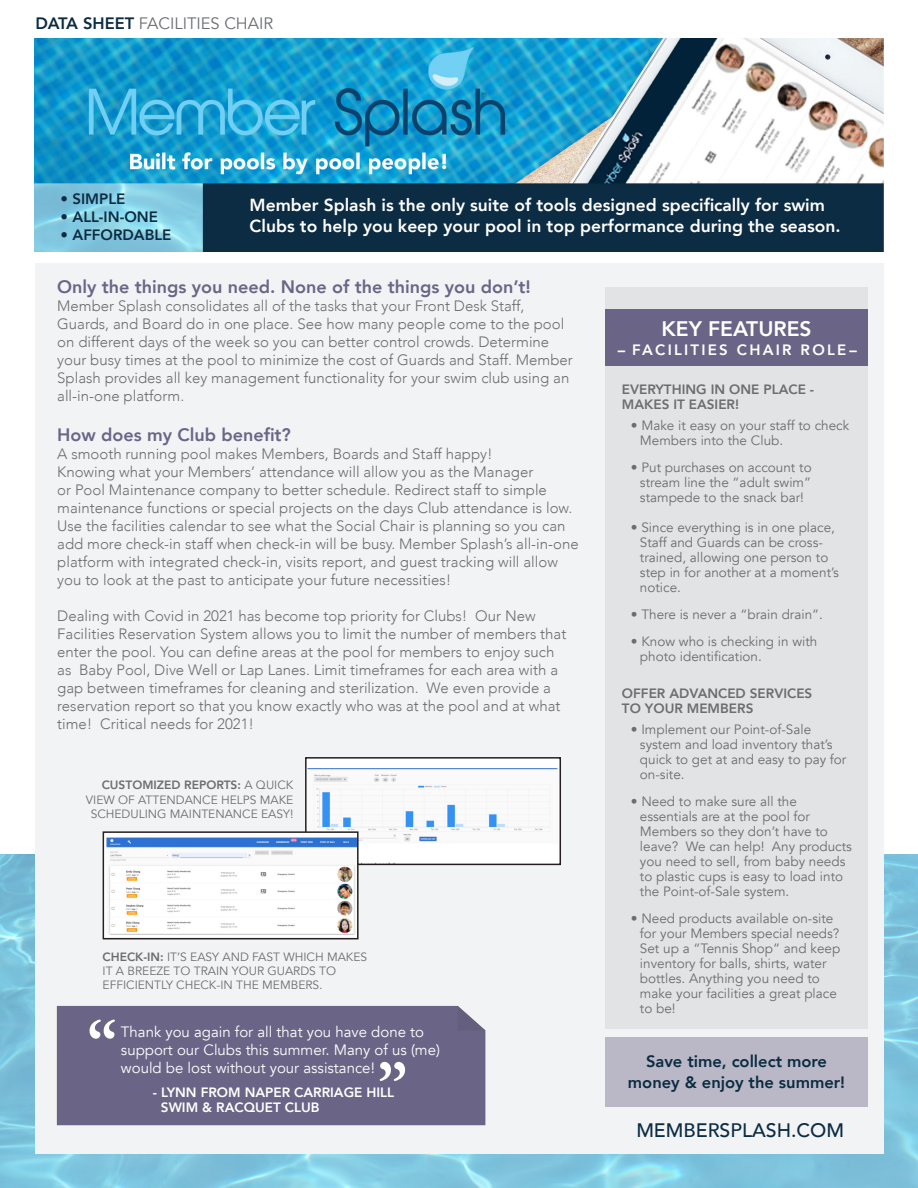
<style>
.page{position:relative;width:918px;height:1188px;background:#fff}
.page>*{position:absolute;margin:0;border:0;box-sizing:border-box;transform-origin:0 0}
.t1{font:700 65.7px "Adobe Garamond Pro";color:#fff}
.t2{font:800 21px "Avenir";color:#fff}
.t3{font:500 19.5px "Avenir";color:#0c2c42}
.t4{font:800 18px "Avenir";color:#6a6586}
.t5{font:800 17.4px/20.9px "Avenir";color:#fff}
.t6{font:800 16.5px/21px "Avenir";color:#0c2c42;text-align:center}
.t7{font:16.5px "Avenir";color:#6c6d70}
.t8{font:300 15px/18px "Avenir";color:#6c6d70}
.t9{font:15px/18px "Avenir";color:#fff}
.t10{font:800 15px "Avenir";color:#0c2c42}
.t11{font:800 15px "Avenir";letter-spacing:.15em;color:#fff;scale:2 1}
.t12{font:13.5px/15px "Avenir";color:#6c6d70}
.t13{font:800 13.5px/15px "Avenir";color:#6c6d70}
.t14{font:800 13.5px "Avenir";color:#fff}
.t15{font:12px/14.4px "Avenir";color:#6c6d70}
.s1{font-weight:800;color:#0c2c42}
.s2{font-weight:800}
</style>
<div class="page">
<img style="left:0;top:854px;width:918px;height:334px">
<div style="left:35px;top:263px;width:848px;height:891px;background:#f2f3f5"></div>
<div style="left:605px;top:287px;width:263px;height:741px;background:#e1e3e5"></div>
<div style="left:605px;top:309px;width:263px;height:56px;background:#6a6586"></div>
<div style="left:605px;top:1037px;width:263px;height:70px;background:#bab8c7"></div>
<img style="left:35px;top:39px;width:848px;height:213px">
<img style="left:308px;top:760px;width:250px;height:102px">
<div style="left:305px;top:757px;width:256px;height:108px;border:2px solid #231f20"></div>
<img style="left:106px;top:834px;width:250px;height:102px">
<div style="left:103px;top:831px;width:256px;height:108px;border:2px solid #231f20"></div>
<p class="t7" style="left:35px;top:13px;width:239px"><span class="s1">DATA SHEET</span> FACILITIES CHAIR</p>
<p class="t10" style="left:61px;top:187px;width:66px">• SIMPLE</p>
<p class="t10" style="left:61px;top:205px;width:99px">• ALL-IN-ONE</p>
<p class="t10" style="left:61px;top:223px;width:112px">• AFFORDABLE</p>
<p class="t5" style="left:250px;top:195px;width:593px">Member Splash is the only suite of tools designed specifically for swim<br>Clubs to help you keep your pool in top performance during the season.</p>
<p class="t4" style="left:57px;top:273px;width:475px">Only the things you need. None of the things you don’t!</p>
<p class="t8" style="left:57px;top:297px;width:517px">Member Splash consolidates all of the tasks that your Front Desk Staff, Guards, and Board do in one place. See how many people come to the pool on different days of the week so you can better control crowds. Determine your busy times at the pool to minimize the cost of Guards and Staff. Member Splash provides all key management functionality for your swim club using an all-in-one platform.</p>
<p class="t4" style="left:57px;top:420px;width:235px">How does my Club benefit?</p>
<p class="t8" style="left:57px;top:444px;width:523px">A smooth running pool makes Members, Boards and Staff happy!<br>Knowing what your Members’ attendance will allow you as the Manager<br>or Pool Maintenance company to better schedule. Redirect staff to simple maintenance functions or special projects on the days Club attendance is low.<br>Use the facilities calendar to see what the Social Chair is planning so you can add more check-in staff when check-in will be busy. Member Splash’s all-in-one platform with integrated check-in, visits report, and guest tracking will allow you to look at the past to anticipate your future necessities!</p>
<p class="t8" style="left:57px;top:606px;width:511px">Dealing with Covid in 2021 has become top priority for Clubs! Our New Facilities Reservation System allows you to limit the number of members that enter the pool. You can define areas at the pool for members to enjoy such as Baby Pool, Dive Well or Lap Lanes. Limit timeframes for each area with a gap between timeframes for cleaning and sterilization. We even provide a reservation report so that you know exactly who was at the pool and at what time! Critical needs for 2021!</p>
<p class="t15" style="left:86px;top:778px;width:209px;text-align:right"><span class="s2">CUSTOMIZED REPORTS:</span> A QUICK<br>VIEW OF ATTENDANCE HELPS MAKE<br>SCHEDULING MAINTENANCE EASY!</p>
<p class="t15" style="left:103px;top:950px;width:266px"><span class="s2">CHECK-IN:</span> IT’S EASY AND FAST WHICH MAKES<br>IT A BREEZE TO TRAIN YOUR GUARDS TO<br>EFFICIENTLY CHECK-IN THE MEMBERS.</p>
<p class="t2" style="left:662px;top:313px;width:152px">KEY FEATURES</p>
<p class="t11" style="left:617px;top:338px;width:122px">-FACILITIES CHAIR ROLE-</p>
<p class="t13" style="left:622px;top:381px;width:194px">EVERYTHING IN ONE PLACE -</p>
<p class="t13" style="left:622px;top:396px;width:119px">MAKES IT EASIER!</p>
<p class="t12" style="left:640px;top:418px;width:211px;text-indent:-9px">• Make it easy on your staff to check<br>Members into the Club.</p>
<p class="t12" style="left:640px;top:460px;width:173px;text-align:justify;text-indent:-9px">• Put purchases on account to stream line the “adult swim” stampede to the snack bar!</p>
<p class="t12" style="left:640px;top:520px;width:200px;text-indent:-9px">• Since everything is in one place,<br>Staff and Guards can be cross&shy;trained, allowing one person to step in for another at a moment’s notice.</p>
<p class="t12" style="left:631px;top:607px;width:194px">• There is never a “brain drain”.</p>
<p class="t12" style="left:640px;top:634px;width:179px;text-indent:-9px">• Know who is checking in with photo identification.</p>
<p class="t13" style="left:622px;top:686px;width:192px">OFFER ADVANCED SERVICES<br>TO YOUR MEMBERS</p>
<p class="t12" style="left:640px;top:722px;width:208px;text-indent:-9px">• Implement our Point-of-Sale system and load inventory that’s quick to get at and easy to pay for on-site.</p>
<p class="t12" style="left:640px;top:794px;width:214px;text-indent:-9px">• Need to make sure all the essentials are at the pool for<br>Members so they don’t have to leave? We can help! Any products you need to sell, from baby needs to plastic cups is easy to load into the Point-of-Sale system.</p>
<p class="t12" style="left:640px;top:911px;width:202px;text-indent:-9px">• Need products available on-site for your Members special needs?<br>Set up a “Tennis Shop” and keep inventory for balls, shirts, water bottles. Anything you need to make your facilities a great place to be!</p>
<p class="t1" style="left:87px;top:1007px;width:32px">“</p>
<p class="t9" style="left:121px;top:1023px;width:320px">Thank you again for all that you have done to support our Clubs this summer. Many of us (me) would be lost without your assistance!</p>
<p class="t14" style="left:153px;top:1082px;width:243px">- LYNN FROM NAPER CARRIAGE HILL</p>
<p class="t14" style="left:161px;top:1097px;width:160px">SWIM &amp; RACQUET CLUB</p>
<p class="t1" style="left:377px;top:1049px;width:32px">”</p>
<p class="t6" style="left:628px;top:1051px;width:219px">Save time, collect more money &amp; enjoy the summer!</p>
<p class="t3" style="left:636px;top:1113px;width:209px">MEMBERSPLASH.COM</p>
</div>
